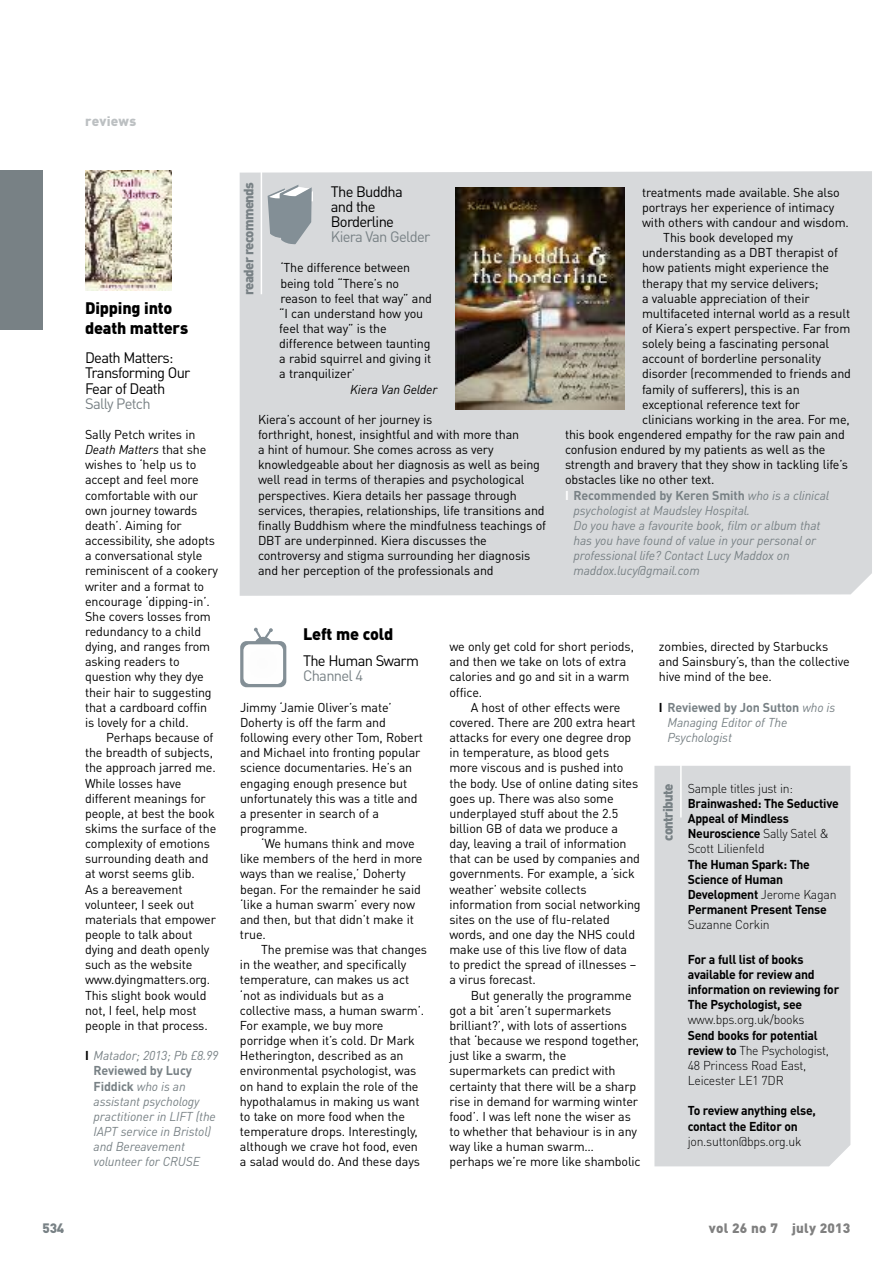
<style>
.page{position:relative;width:893px;height:1263px;background:#fff}
.page>*{position:absolute;margin:0;border:0;box-sizing:border-box;transform-origin:0 0}
.t1{font:900 16.5px/20.5px "DIN Pro";letter-spacing:-.01em;color:#000}
.t2{font:15px/15.1px "DIN Pro";letter-spacing:-.045em;color:#000}
.t3{font:15px "DIN Pro";letter-spacing:-.045em;color:#788185}
.t4{font:900 13.5px "DIN Pro";letter-spacing:-.055em;color:#788185}
.t5{font:900 13.5px "DIN Pro";letter-spacing:.015em;color:#808080}
.t6{font:900 13.5px "DIN Pro";letter-spacing:.015em;color:#bcc0c2}
.t7{font:12.75px/15.1px "DIN Pro";letter-spacing:-.01em;color:#000}
.t8{font:italic 12.75px/15.1px "DIN Pro";letter-spacing:-.01em;color:#788185}
.t9{font:700 12.75px/15.1px "DIN Pro";letter-spacing:-.02em;color:#000;scale:.96 1}
.t10{font:300 12.75px/15.1px "DIN Pro";letter-spacing:-.02em;color:#000;scale:.96 1}
.t11{font:700 12.75px "DIN Pro";letter-spacing:-.01em;color:#788185}
.t12{font:italic 12.75px "DIN Pro";letter-spacing:-.01em;color:#000}
.s1{font-style:italic}
.s2{font-weight:700;font-style:normal;color:#000}
.s3{font-weight:700;font-style:normal}
.s4{color:#fff}
.s5{font-weight:400;font-style:italic}
.s6{font-weight:300}
.s7{font-weight:700}
</style>
<div class="page">
<div style="left:0;top:170px;width:43px;height:160px;background:#788185"></div>
<div style="left:240px;top:171px;width:632px;height:425px;background:#d7d9db"></div>
<hr style="left:261px;top:160px;width:1px;height:134px;background:#fff">
<svg style="left:268px;top:185px;width:45px;height:59px;background:#9da6ac"></svg>
<img style="left:455px;top:187px;width:169px;height:222px">
<img style="left:85px;top:170px;width:86px;height:120px">
<div style="left:654px;top:766px;width:196px;height:400px;background:#d7d9db"></div>
<hr style="left:680px;top:762px;width:2px;height:55px;background:#fff">
<svg style="left:240px;top:628px;width:46px;height:59px"></svg>
<p class="t6" style="left:85px;top:116px;width:53px">reviews</p>
<p class="t1" style="left:85px;top:299px;width:105px">Dipping into death matters</p>
<p class="t2" style="left:85px;top:352px;width:107px">Death Matters:<br>Transforming Our<br>Fear of Death</p>
<p class="t3" style="left:85px;top:398px;width:67px">Sally Petch</p>
<p class="t7" style="left:85px;top:428px;width:135px">Sally Petch writes in<br><span class="s1">Death Matters</span> that she wishes to ‘help us to accept and feel more comfortable with our own journey towards death’. Aiming for accessibility, she adopts a conversational style reminiscent of a cookery writer and a format to encourage ‘dipping-in’.<br>She covers losses from redundancy to a child dying, and ranges from asking readers to question why they dye their hair to suggesting that a cardboard coffin is lovely for a child.</p>
<p class="t7" style="left:85px;top:731px;width:133px;text-indent:21px">Perhaps because of the breadth of subjects, the approach jarred me.<br>While losses have different meanings for people, at best the book skims the surface of the complexity of emotions surrounding death and at worst seems glib.<br>As a bereavement volunteer, I seek out materials that empower people to talk about dying and death openly such as the website www.dyingmatters.org.<br>This slight book would not, I feel, help most people in that process.</p>
<p class="t8" style="left:94px;top:1049px;width:126px;text-indent:-9px"><span class="s2">I</span> Matador; 2013; Pb £8.99<br><span class="s3">Reviewed by Lucy<br>Fiddick</span> who is an assistant psychology practitioner in LIFT (the<br>IAPT service in Bristol) and Bereavement volunteer for CRUSE</p>
<p class="t4" style="left:244px;top:295px;width:115px;rotate:-90deg">reader recommends</p>
<p class="t2" style="left:331px;top:185px;width:73px">The Buddha and the<br>Borderline</p>
<p class="t3" style="left:331px;top:231px;width:101px">Kiera Van Gelder</p>
<p class="t7" style="left:279px;top:262px;width:154px">‘The difference between being told “There’s no reason to feel that way” and “I can understand how you feel that way” is the difference between taunting a rabid squirrel and giving it a tranquilizer’</p>
<p class="t12" style="left:350px;top:384px;width:89px">Kiera Van Gelder</p>
<p class="t7" style="left:258px;top:413px;width:290px">Kiera’s account of her journey is<br>forthright, honest, insightful and with more than<br>a hint of humour. She comes across as very knowledgeable about her diagnosis as well as being well read in terms of therapies and psychological perspectives. Kiera details her passage through services, therapies, relationships, life transitions and finally Buddhism where the mindfulness teachings of DBT are underpinned. Kiera discusses the controversy and stigma surrounding her diagnosis and her perception of the professionals and</p>
<p class="t7" style="left:642px;top:186px;width:199px">treatments made available. She also</p>
<p class="t7" style="left:642px;top:201px;width:194px">portrays her experience of intimacy</p>
<p class="t7" style="left:642px;top:216px;width:208px">with others with candour and wisdom.</p>
<p class="t7" style="left:663px;top:231px;width:131px">This book developed my</p>
<p class="t7" style="left:642px;top:246px;width:197px">understanding as a DBT therapist of</p>
<p class="t7" style="left:642px;top:262px;width:189px">how patients might experience the</p>
<p class="t7" style="left:642px;top:277px;width:178px">therapy that my service delivers;</p>
<p class="t7" style="left:642px;top:292px;width:169px">a valuable appreciation of their</p>
<p class="t7" style="left:642px;top:307px;width:210px">multifaceted internal world as a result</p>
<p class="t7" style="left:642px;top:322px;width:210px">of Kiera’s expert perspective. Far from</p>
<p class="t7" style="left:642px;top:337px;width:189px">solely being a fascinating personal</p>
<p class="t7" style="left:642px;top:352px;width:180px">account of borderline personality</p>
<p class="t7" style="left:642px;top:368px;width:211px">disorder (recommended to friends and</p>
<p class="t7" style="left:642px;top:383px;width:159px">family of sufferers), this is an</p>
<p class="t7" style="left:642px;top:398px;width:160px">exceptional reference text for</p>
<p class="t7" style="left:642px;top:413px;width:209px">clinicians working in the area. For me,</p>
<p class="t7" style="left:565px;top:428px;width:281px">this book engendered empathy for the raw pain and</p>
<p class="t7" style="left:565px;top:443px;width:262px">confusion endured by my patients as well as the</p>
<p class="t7" style="left:565px;top:459px;width:285px">strength and bravery that they show in tackling life’s</p>
<p class="t7" style="left:565px;top:474px;width:151px">obstacles like no other text.</p>
<p class="t11" style="left:565px;top:490px;width:265px"><span class="s4">I</span> Recommended by Keren Smith <span class="s5">who is a clinical</span></p>
<p class="t8" style="left:573px;top:504px;width:178px">psychologist at Maudsley Hospital.</p>
<p class="t8" style="left:573px;top:519px;width:248px">Do you have a favourite book, film or album that</p>
<p class="t8" style="left:573px;top:534px;width:244px">has you have found of value in your personal or</p>
<p class="t8" style="left:573px;top:549px;width:218px">professional life? Contact Lucy Maddox on</p>
<p class="t8" style="left:573px;top:565px;width:128px">maddox.lucy@gmail.com</p>
<p class="t1" style="left:303px;top:625px;width:92px">Left me cold</p>
<p class="t2" style="left:303px;top:655px;width:117px">The Human Swarm</p>
<p class="t3" style="left:303px;top:671px;width:62px">Channel 4</p>
<p class="t7" style="left:240px;top:701px;width:185px">Jimmy ‘Jamie Oliver’s mate’<br>Doherty is off the farm and following every other Tom, Robert and Michael into fronting popular science documentaries. He’s an engaging enough presence but unfortunately this was a title and a presenter in search of a programme.</p>
<p class="t7" style="left:240px;top:837px;width:184px;text-indent:21px">‘We humans think and move like members of the herd in more ways than we realise,’ Doherty began. For the remainder he said ‘like a human swarm’ every now and then, but that didn’t make it true.</p>
<p class="t7" style="left:240px;top:943px;width:189px;text-indent:21px">The premise was that changes in the weather, and specifically temperature, can makes us act ‘not as individuals but as a collective mass, a human swarm’.<br>For example, we buy more porridge when it’s cold. Dr Mark<br>Hetherington, described as an environmental psychologist, was on hand to explain the role of the hypothalamus in making us want to take on more food when the temperature drops. Interestingly, although we crave hot food, even a salad would do. And these days</p>
<p class="t7" style="left:449px;top:640px;width:186px">we only get cold for short periods, and then we take on lots of extra calories and go and sit in a warm office.</p>
<p class="t7" style="left:449px;top:701px;width:193px;text-indent:21px">A host of other effects were covered. There are 200 extra heart attacks for every one degree drop in temperature, as blood gets more viscous and is pushed into the body. Use of online dating sites goes up. There was also some underplayed stuff about the 2.5 billion GB of data we produce a day, leaving a trail of information that can be used by companies and governments. For example, a ‘sick weather’ website collects information from social networking sites on the use of flu-related words, and one day the NHS could make use of this live flow of data to predict the spread of illnesses – a virus forecast.</p>
<p class="t7" style="left:449px;top:989px;width:193px;text-indent:21px">But generally the programme got a bit ‘aren’t supermarkets brilliant?’, with lots of assertions that ‘because we respond together, just like a swarm, the supermarkets can predict with certainty that there will be a sharp rise in demand for warming winter food’. I was left none the wiser as to whether that behaviour is in any way like a human swarm… perhaps we’re more like shambolic</p>
<p class="t7" style="left:659px;top:640px;width:192px">zombies, directed by Starbucks and Sainsbury’s, than the collective hive mind of the bee.</p>
<p class="t8" style="left:667px;top:701px;width:169px;text-indent:-9px"><span class="s2">I</span> <span class="s3">Reviewed by Jon Sutton</span> who is<br>Managing Editor of The<br>Psychologist</p>
<p class="t4" style="left:663px;top:841px;width:58px;rotate:-90deg">contribute</p>
<p class="t10" style="left:688px;top:782px;width:111px">Sample titles just in:</p>
<p class="t9" style="left:688px;top:797px;width:159px">Brainwashed: The Seductive<br>Appeal of Mindless<br>Neuroscience <span class="s6">Sally Satel &amp;<br>Scott Lilienfeld</span></p>
<p class="t9" style="left:688px;top:858px;width:156px">The Human Spark: The<br>Science of Human<br>Development <span class="s6">Jerome Kagan<br></span>Permanent Present Tense</p>
<p class="t10" style="left:688px;top:918px;width:87px">Suzanne Corkin</p>
<p class="t9" style="left:688px;top:953px;width:159px">For a full list of books available for review and information on reviewing for<br>The Psychologist, see</p>
<p class="t10" style="left:688px;top:1014px;width:123px">www.bps.org.uk/books</p>
<p class="t10" style="left:688px;top:1029px;width:149px"><span class="s7">Send books for potential review to</span> The Psychologist,<br>48 Princess Road East,<br>Leicester LE1 7DR</p>
<p class="t9" style="left:688px;top:1104px;width:135px">To review anything else, contact the Editor on</p>
<p class="t10" style="left:688px;top:1135px;width:120px">jon.sutton@bps.org.uk</p>
<p class="t4" style="left:43px;top:1223px;width:23px">534</p>
<p class="t5" style="left:709px;top:1223px;width:143px">vol 26 no 7 july 2013</p>
</div>
